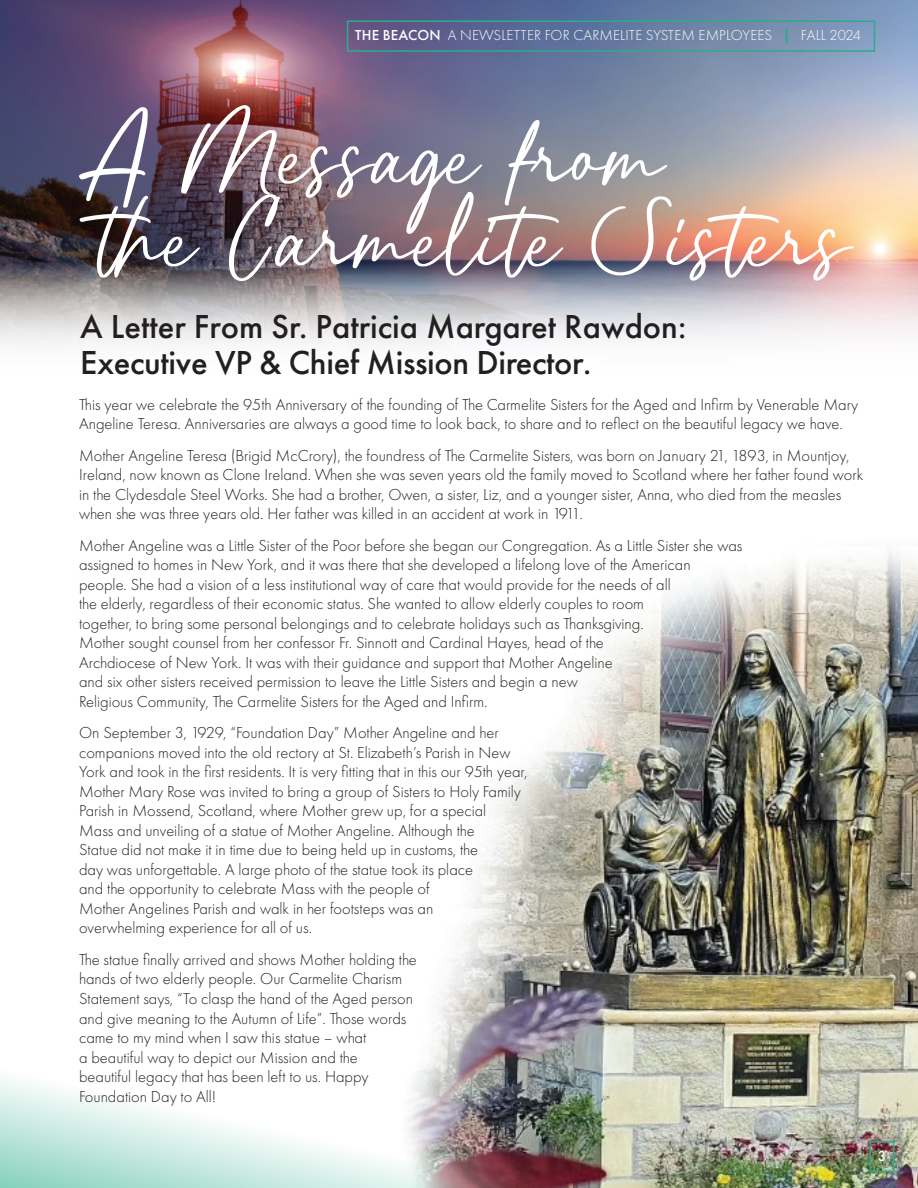
<style>
.page{position:relative;width:918px;height:1188px;background:#fff}
.page>*{position:absolute;margin:0;border:0;box-sizing:border-box;transform-origin:0 0}
.t1{font:82.65px/82.8px "Bachelorette PERSONALUSEONLY";color:#fff}
.t2{font:500 34.5px/36px "Futura PT";letter-spacing:-.01em;color:#231f20}
.t3{font:300 16.5px/19.5px "Futura PT";color:#231f20}
.t4{font:300 15px "Futura PT";letter-spacing:.01em;color:#fff}
.t5{font:500 15px "Futura PT";color:#fff}
.s1{font-weight:500}
.s2{font-weight:600;color:#2aad89}
</style>
<div class="page">
<img style="left:459px;top:552px;width:459px;height:636px">
<img style="left:0;top:953px;width:692px;height:235px">
<img style="left:0;top:0;width:918px;height:220px">
<img style="left:0;top:220px;width:918px;height:124px">
<div style="left:347px;top:20px;width:528px;height:32px;border:2px solid #2aad89"></div>
<div style="left:869px;top:1141px;width:25px;height:31px;border:2px solid #2aad89"></div>
<p class="t4" style="left:355px;top:27px;width:507px"><span class="s1">THE BEACON</span> A NEWSLETTER FOR CARMELITE SYSTEM EMPLOYEES <span class="s2">|</span> FALL 2024</p>
<h1 class="t1" style="left:79px;top:128px;width:773px">A Message from<br>the Carmelite Sisters</h1>
<h2 class="t2" style="left:80px;top:308px;width:608px">A Letter From Sr. Patricia Margaret Rawdon:<br>Executive VP &amp; Chief Mission Director.</h2>
<p class="t3" style="left:79px;top:395px;width:781px">This year we celebrate the 95th Anniversary of the founding of The Carmelite Sisters for the Aged and Infirm by Venerable Mary<br>Angeline Teresa. Anniversaries are always a good time to look back, to share and to reflect on the beautiful legacy we have.</p>
<p class="t3" style="left:79px;top:446px;width:786px">Mother Angeline Teresa (Brigid McCrory), the foundress of The Carmelite Sisters, was born on January 21, 1893, in Mountjoy, Ireland, now known as Clone Ireland. When she was seven years old the family moved to Scotland where her father found work in the Clydesdale Steel Works. She had a brother, Owen, a sister, Liz, and a younger sister, Anna, who died from the measles when she was three years old. Her father was killed in an accident at work in 1911.</p>
<p class="t3" style="left:79px;top:536px;width:665px">Mother Angeline was a Little Sister of the Poor before she began our Congregation. As a Little Sister she was assigned to homes in New York, and it was there that she developed a lifelong love of the American people. She had a vision of a less institutional way of care that would provide for the needs of all<br>the elderly, regardless of their economic status. She wanted to allow elderly couples to room<br>together, to bring some personal belongings and to celebrate holidays such as Thanksgiving.<br>Mother sought counsel from her confessor Fr. Sinnott and Cardinal Hayes, head of the<br>Archdiocese of New York. It was with their guidance and support that Mother Angeline<br>and six other sisters received permission to leave the Little Sisters and begin a new<br>Religious Community, The Carmelite Sisters for the Aged and Infirm.</p>
<p class="t3" style="left:79px;top:723px;width:450px">On September 3, 1929, “Foundation Day” Mother Angeline and her companions moved into the old rectory at St. Elizabeth’s Parish in New York and took in the first residents. It is very fitting that in this our 95th year, Mother Mary Rose was invited to bring a group of Sisters to Holy Family Parish in Mossend, Scotland, where Mother grew up, for a special<br>Mass and unveiling of a statue of Mother Angeline. Although the<br>Statue did not make it in time due to being held up in customs, the<br>day was unforgettable. A large photo of the statue took its place<br>and the opportunity to celebrate Mass with the people of<br>Mother Angelines Parish and walk in her footsteps was an<br>overwhelming experience for all of us.</p>
<p class="t3" style="left:79px;top:950px;width:339px">The statue finally arrived and shows Mother holding the hands of two elderly people. Our Carmelite Charism Statement says, “To clasp the hand of the Aged person and give meaning to the Autumn of Life”. Those words came to my mind when I saw this statue – what<br>a beautiful way to depict our Mission and the<br>beautiful legacy that has been left to us. Happy Foundation Day to All!</p>
<p class="t5" style="left:878px;top:1147px;width:10px">3</p>
</div>
